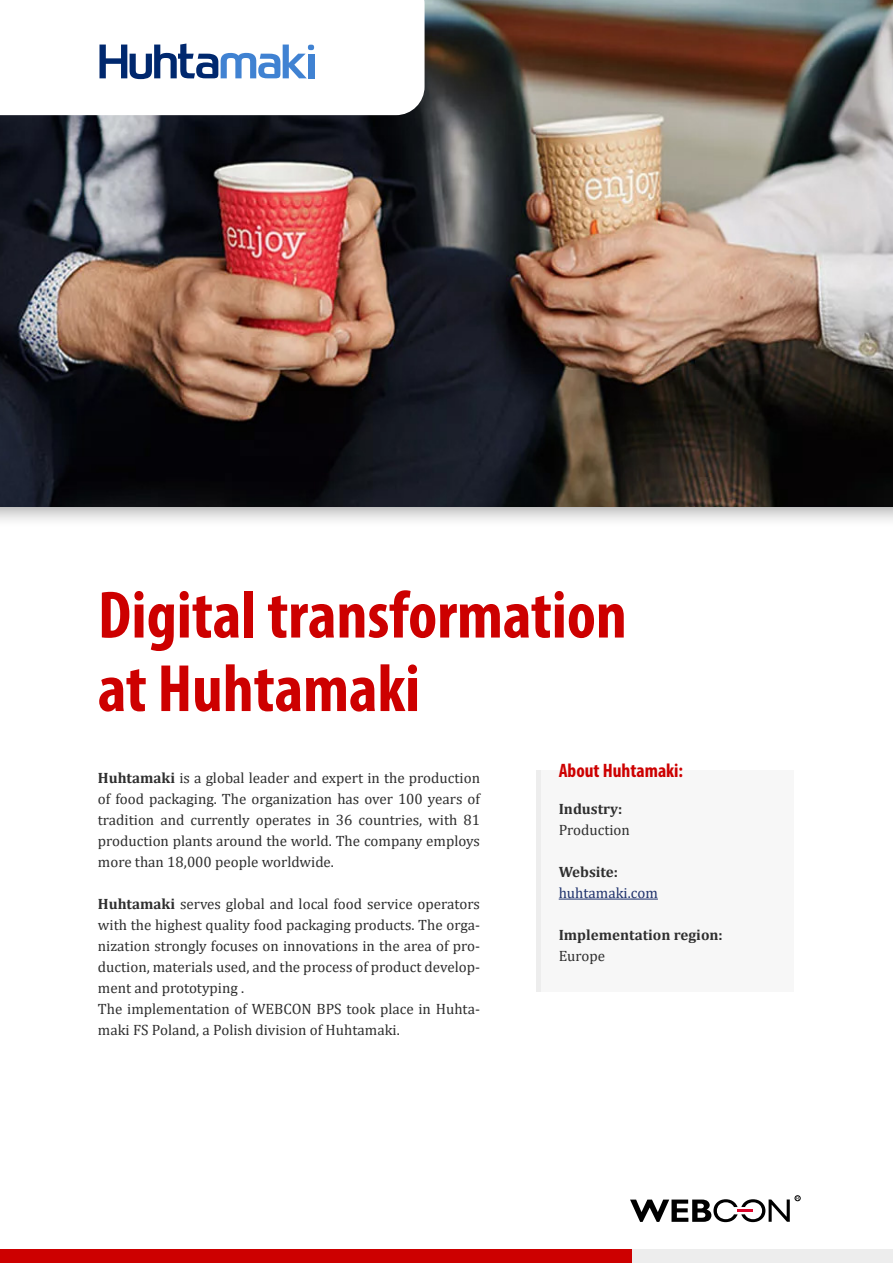
<style>
.page{position:relative;width:893px;height:1263px;background:#fff}
.page>*{position:absolute;margin:0;border:0;box-sizing:border-box;transform-origin:0 0}
._1_naglowek{font:700 condensed 67.5px "Myriad Pro";color:#cd0000}
.Styl_akapitowy_4{font:700 condensed 19.5px "Myriad Pro";color:#cd0000}
.Styl_akapitowy_4-2{font:15px/21px "Cambria";color:#2f2f2f;text-align:justify}
.Styl_akapitowy_4-3{font:700 15px "Cambria";color:#2f2f2f}
.Styl_akapitowy_4-4{font:15px "Cambria";color:#20336d}
.s1{font-weight:700}
</style>
<div class="page">
<div style="left:0;top:0;width:893px;height:528px;background:#000;opacity:.5"></div>
<img style="left:0;top:0;width:893px;height:506px">
<div style="left:536px;top:771px;width:258px;height:221px;background:#f7f7f7"></div>
<div style="left:536px;top:771px;width:5px;height:221px;background:#ededed"></div>
<hr style="left:559px;top:899px;width:99px;height:1px;background:#20336d">
<svg style="left:0;top:0;width:425px;height:115px"></svg>
<svg style="left:99px;top:44px;width:215px;height:35px"></svg>
<svg style="left:630px;top:1195px;width:170px;height:27px"></svg>
<div style="left:0;top:1249px;width:649px;height:14px;background:#cd0000"></div>
<div style="left:632px;top:1249px;width:261px;height:14px;background:#ededed"></div>
<p class="_1_naglowek" style="left:98px;top:573px;width:530px">Digital transformation</p>
<p class="_1_naglowek" style="left:98px;top:646px;width:324px">at Huhtamaki</p>
<p class="Styl_akapitowy_4-2" style="left:98px;top:768px;width:384px"><span class="s1">Huhtamaki</span> is a global leader and expert in the production of food packaging. The organization has over 100 years of tradition and currently operates in 36 countries, with 81 production plants around the world. The company employs more than 18,000 people worldwide.</p>
<p class="Styl_akapitowy_4-2" style="left:98px;top:894px;width:384px"><span class="s1">Huhtamaki</span> serves global and local food service operators with the highest quality food packaging products. The orga&shy;nization strongly focuses on innovations in the area of pro&shy;duction, materials used, and the process of product develop&shy;ment and prototyping .</p>
<p class="Styl_akapitowy_4-2" style="left:98px;top:999px;width:384px">The implementation of WEBCON BPS took place in Huhta&shy;maki FS Poland, a Polish division of Huhtamaki.</p>
<p class="Styl_akapitowy_4" style="left:559px;top:758px;width:126px">About Huhtamaki:</p>
<p class="Styl_akapitowy_4-3" style="left:559px;top:798px;width:65px">Industry:</p>
<p class="Styl_akapitowy_4-2" style="left:559px;top:819px;width:73px">Production</p>
<p class="Styl_akapitowy_4-3" style="left:559px;top:861px;width:61px">Website:</p>
<p class="Styl_akapitowy_4-4" style="left:559px;top:884px;width:101px">huhtamaki.com</p>
<p class="Styl_akapitowy_4-3" style="left:559px;top:924px;width:166px">Implementation region:</p>
<p class="Styl_akapitowy_4-2" style="left:559px;top:945px;width:48px">Europe</p>
</div>
